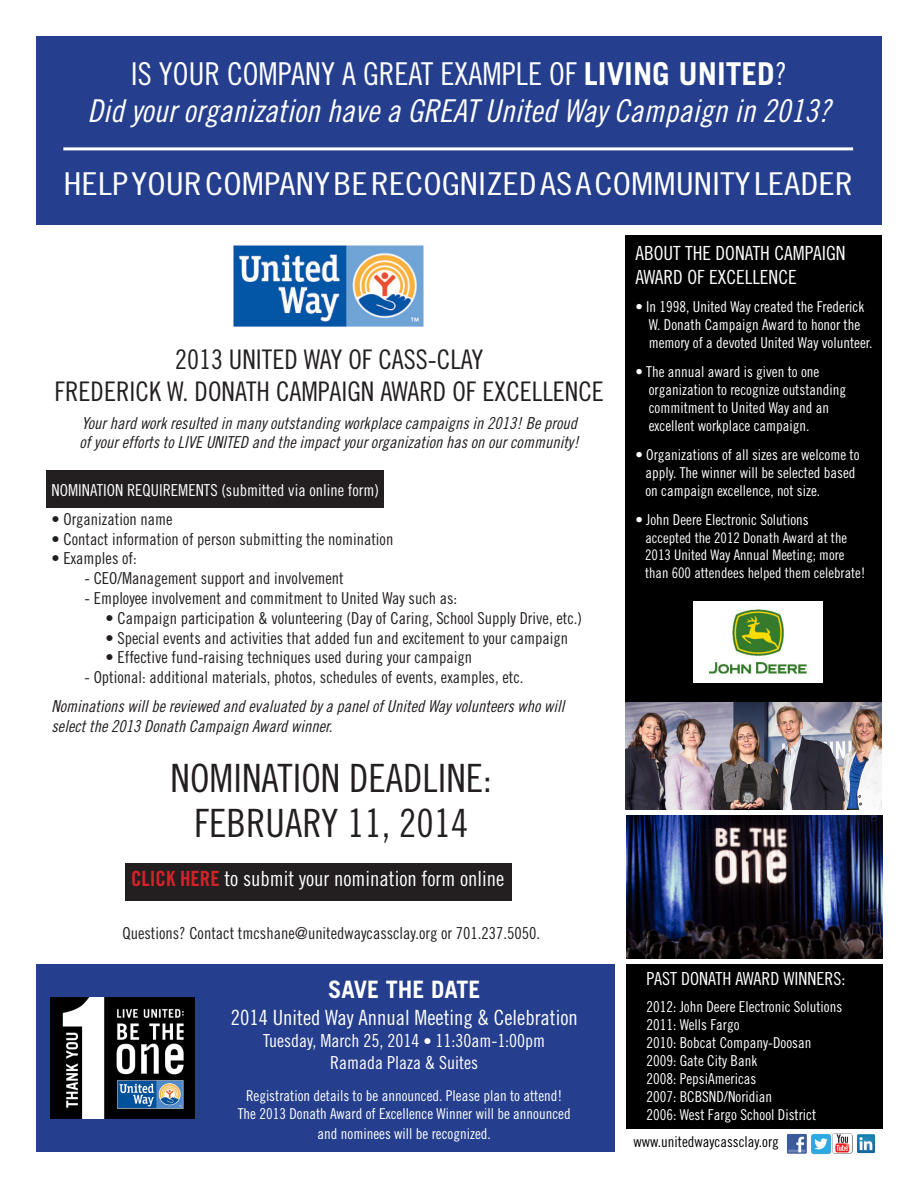
<style>
.page{position:relative;width:918px;height:1188px;background:#fff}
.page>*{position:absolute;margin:0;border:0;box-sizing:border-box;transform-origin:0 0}
.t1{font:39px "Trade Gothic Cond Eighteen";color:#231f20}
.t2{font:31.5px "Trade Gothic Cond Eighteen Obl";color:#fff}
.t3{font:31.5px "Trade Gothic Cond Eighteen";color:#fff;scale:1.16 1}
.t4{font:31.5px "Trade Gothic Cond Eighteen";color:#fff}
.t5{font:27px "Trade Gothic Cond Eighteen";color:#231f20}
.t6{font:700 24px "Trade Gothic";color:#fff}
.t7{font:21px "Trade Gothic Cond Eighteen";color:#fff}
.t8{font:19.5px "Trade Gothic Cond Eighteen";color:#fff}
.t9{font:18px "Trade Gothic Cond Eighteen";color:#fff}
.t10{font:16.5px "Trade Gothic Cond Eighteen";color:#231f20}
.t11{font:16.5px/19.8px "Trade Gothic Cond Eighteen Obl";color:#231f20}
.t12{font:16.5px "Trade Gothic Cond Eighteen";color:#fff}
.t13{font:15px/18px "Trade Gothic Cond Eighteen";color:#fff}
.t14{font:15px "Trade Gothic Cond Eighteen";color:#000}
.t15{font:14.55px "Trade Gothic Cond Eighteen";color:#fff}
.s1{font-family:"Trade Gothic";font-weight:700}
.s2{font-family:"Trade Gothic Bold Cond Twenty";color:#d1232a}
.s3{font-size:16.5px}
</style>
<div class="page">
<div style="left:626px;top:235px;width:256px;height:543px;background:#000"></div>
<div style="left:36px;top:964px;width:579px;height:188px;background:#253f8e"></div>
<div style="left:36px;top:36px;width:846px;height:189px;background:#253f8e"></div>
<div style="left:626px;top:964px;width:257px;height:165px;background:#000"></div>
<img style="left:626px;top:703px;width:256px;height:107px">
<img style="left:233px;top:245px;width:191px;height:82px">
<div style="left:46px;top:470px;width:338px;height:38px;background:#231f20"></div>
<hr style="left:63px;top:147px;width:790px;height:3px;background:#fff">
<img style="left:626px;top:816px;width:256px;height:142px">
<div style="left:125px;top:863px;width:387px;height:38px;background:#231f20"></div>
<img style="left:51px;top:997px;width:144px;height:122px">
<div style="left:693px;top:601px;width:130px;height:82px;background:#fff"></div>
<img style="left:709px;top:609px;width:98px;height:65px">
<img style="left:787px;top:1134px;width:20px;height:20px">
<img style="left:810px;top:1134px;width:42px;height:20px">
<img style="left:857px;top:1134px;width:19px;height:20px">
<p class="t4" style="left:131px;top:55px;width:658px">IS YOUR COMPANY A GREAT EXAMPLE OF <span class="s1">LIVING UNITED</span>?</p>
<p class="t2" style="left:87px;top:92px;width:745px">Did your organization have a GREAT United Way Campaign in 2013?</p>
<p class="t3" style="left:63px;top:165px;width:682px">HELP YOUR COMPANY BE RECOGNIZED AS A COMMUNITY LEADER</p>
<p class="t5" style="left:175px;top:343px;width:310px">2013 UNITED WAY OF CASS-CLAY</p>
<p class="t5" style="left:55px;top:376px;width:551px">FREDERICK W. DONATH CAMPAIGN AWARD OF EXCELLENCE</p>
<p class="t11" style="left:81px;top:413px;width:497px">Your hard work resulted in many outstanding workplace campaigns in 2013! Be proud</p>
<p class="t11" style="left:80px;top:433px;width:501px">of your efforts to LIVE UNITED and the impact your organization has on our community!</p>
<p class="t12" style="left:52px;top:480px;width:329px">NOMINATION REQUIREMENTS (submitted via online form)</p>
<p class="t10" style="left:52px;top:509px;width:122px">• Organization name</p>
<p class="t10" style="left:52px;top:529px;width:343px">• Contact information of person submitting the nomination</p>
<p class="t10" style="left:52px;top:549px;width:87px">• Examples of:</p>
<p class="t10" style="left:85px;top:568px;width:261px">- CEO/Management support and involvement</p>
<p class="t10" style="left:85px;top:588px;width:374px">- Employee involvement and commitment to United Way such as:</p>
<p class="t10" style="left:106px;top:608px;width:478px">• Campaign participation &amp; volunteering (Day of Caring, School Supply Drive, etc.)</p>
<p class="t10" style="left:106px;top:628px;width:464px">• Special events and activities that added fun and excitement to your campaign</p>
<p class="t10" style="left:106px;top:648px;width:368px">• Effective fund-raising techniques used during your campaign</p>
<p class="t10" style="left:85px;top:667px;width:440px">- Optional: additional materials, photos, schedules of events, examples, etc.</p>
<p class="t11" style="left:52px;top:696px;width:514px">Nominations will be reviewed and evaluated by a panel of United Way volunteers who will select the 2013 Donath Campaign Award winner.</p>
<p class="t1" style="left:171px;top:755px;width:323px">NOMINATION DEADLINE:</p>
<p class="t1" style="left:194px;top:800px;width:276px">FEBRUARY 11, 2014</p>
<p class="t7" style="left:131px;top:866px;width:375px"><span class="s2">CLICK HERE</span> to submit your nomination form online</p>
<p class="t10" style="left:123px;top:923px;width:419px">Questions? Contact tmcshane@unitedwaycassclay.org or 701.237.5050.</p>
<p class="t6" style="left:328px;top:975px;width:154px">SAVE THE DATE</p>
<p class="t7" style="left:231px;top:1005px;width:349px">2014 United Way Annual Meeting &amp; Celebration</p>
<p class="t9" style="left:263px;top:1030px;width:284px">Tuesday, March 25, 2014 <span class="s3">•</span> 11:30am-1:00pm</p>
<p class="t9" style="left:330px;top:1052px;width:149px">Ramada Plaza &amp; Suites</p>
<p class="t13" style="left:246px;top:1087px;width:318px">Registration details to be announced. Please plan to attend!</p>
<p class="t13" style="left:238px;top:1105px;width:334px">The 2013 Donath Award of Excellence Winner will be announced</p>
<p class="t13" style="left:318px;top:1124px;width:175px">and nominees will be recognized.</p>
<p class="t8" style="left:635px;top:242px;width:212px">ABOUT THE DONATH CAMPAIGN</p>
<p class="t8" style="left:635px;top:265px;width:163px">AWARD OF EXCELLENCE</p>
<p class="t13" style="left:635px;top:298px;width:230px">• In 1998, United Way created the Frederick</p>
<p class="t13" style="left:649px;top:316px;width:213px">W. Donath Campaign Award to honor the</p>
<p class="t13" style="left:649px;top:334px;width:225px">memory of a devoted United Way volunteer.</p>
<p class="t13" style="left:635px;top:363px;width:186px">• The annual award is given to one</p>
<p class="t13" style="left:649px;top:381px;width:199px">organization to recognize outstanding</p>
<p class="t13" style="left:649px;top:399px;width:182px">commitment to United Way and an</p>
<p class="t13" style="left:649px;top:417px;width:162px">excellent workplace campaign.</p>
<p class="t13" style="left:635px;top:446px;width:226px">• Organizations of all sizes are welcome to</p>
<p class="t13" style="left:645px;top:464px;width:212px">apply. The winner will be selected based</p>
<p class="t13" style="left:645px;top:482px;width:176px">on campaign excellence, not size.</p>
<p class="t13" style="left:635px;top:510px;width:175px">• John Deere Electronic Solutions</p>
<p class="t15" style="left:645px;top:529px;width:203px">accepted the 2012 Donath Award at the</p>
<p class="t15" style="left:645px;top:547px;width:201px">2013 United Way Annual Meeting; more</p>
<p class="t15" style="left:645px;top:565px;width:222px">than 600 attendees helped them celebrate!</p>
<p class="t9" style="left:647px;top:968px;width:200px">PAST DONATH AWARD WINNERS:</p>
<p class="t13" style="left:647px;top:997px;width:197px">2012: John Deere Electronic Solutions<br>2011: Wells Fargo</p>
<p class="t13" style="left:647px;top:1033px;width:166px">2010: Bobcat Company-Doosan</p>
<p class="t13" style="left:647px;top:1051px;width:112px">2009: Gate City Bank</p>
<p class="t13" style="left:647px;top:1069px;width:111px">2008: PepsiAmericas</p>
<p class="t13" style="left:647px;top:1087px;width:127px">2007: BCBSND/Noridian</p>
<p class="t13" style="left:647px;top:1105px;width:171px">2006: West Fargo School District</p>
<p class="t14" style="left:633px;top:1133px;width:147px">www.unitedwaycassclay.org</p>
</div>
